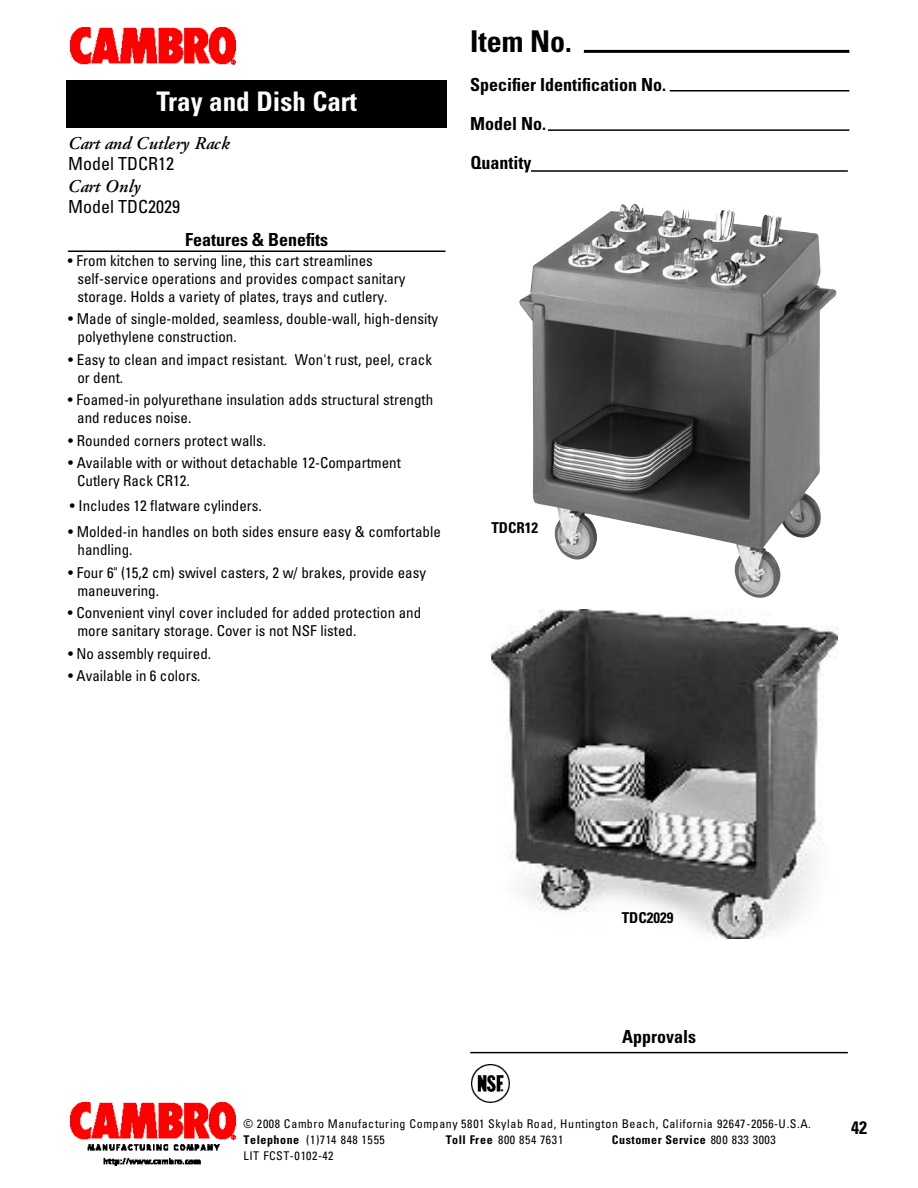
<style>
.page{position:relative;width:918px;height:1188px;background:#fff}
.page>*{position:absolute;margin:0;border:0;box-sizing:border-box;transform-origin:0 0}
.t1{font:700 condensed 30px "Univers";color:#000}
.t2{font:700 condensed 27px "Univers";color:#fff}
.t3{font:700 condensed 18px/39px "Univers";color:#000}
.t4{font:italic 600 18px "Adobe Garamond";letter-spacing:.005em;color:#000}
.t5{font:condensed 18px "Univers";color:#000}
.t6{font:condensed 15px/18px "Univers";color:#000}
.t7{font:700 condensed 15px "Univers";color:#000}
.t8{font:condensed 12px/16.2px "Univers";letter-spacing:.03em;color:#000}
.t9{font:700 condensed 12px "Univers";letter-spacing:.03em;color:#000}
.t10{font:condensed 12px "Univers";letter-spacing:.06em;color:#000}
.s1{font-weight:700}
.s2{font-weight:400}
</style>
<div class="page">
<img style="left:70px;top:27px;width:165px;height:38px">
<hr style="left:584px;top:50px;width:265px;height:3px;background:#000">
<hr style="left:670px;top:90px;width:179px;height:2px;background:#000">
<hr style="left:548px;top:129px;width:301px;height:2px;background:#000">
<hr style="left:531px;top:170px;width:317px;height:2px;background:#000">
<div style="left:66px;top:1101px;width:173px;height:67px;background:linear-gradient(to bottom,#fff,#fff)"></div>
<img style="left:70px;top:1103px;width:165px;height:63px">
<hr style="left:68px;top:250px;width:378px;height:2px;background:#000">
<div style="left:66px;top:80px;width:381px;height:48px;background:#000"></div>
<img style="left:471px;top:1064px;width:38px;height:38px">
<hr style="left:470px;top:1052px;width:378px;height:1px;background:#000">
<img style="left:491px;top:609px;width:347px;height:330px">
<img style="left:519px;top:203px;width:318px;height:395px">
<h2 class="t2" style="left:157px;top:84px;width:202px">Tray and Dish Cart</h2>
<p class="t4" style="left:68px;top:133px;width:163px">Cart and Cutlery Rack</p>
<p class="t5" style="left:68px;top:152px;width:107px">Model TDCR12</p>
<p class="t4" style="left:68px;top:176px;width:74px">Cart Only</p>
<p class="t5" style="left:68px;top:195px;width:113px">Model TDC2029</p>
<p class="t3" style="left:185px;top:220px;width:144px">Features &amp; Benefits</p>
<p class="t6" style="left:77px;top:251px;width:330px;text-indent:-10px">• From kitchen to serving line, this cart streamlines self-service operations and provides compact sanitary storage. Holds a variety of plates, trays and cutlery.</p>
<p class="t6" style="left:78px;top:310px;width:362px;text-indent:-9px">• Made of single-molded, seamless, double-wall, high-density polyethylene construction.</p>
<p class="t6" style="left:77px;top:350px;width:356px;text-indent:-9px">• Easy to clean and impact resistant. Won't rust, peel, crack or dent.</p>
<p class="t6" style="left:77px;top:391px;width:357px;text-indent:-9px">• Foamed-in polyurethane insulation adds structural strength and reduces noise.</p>
<p class="t6" style="left:68px;top:431px;width:199px">• Rounded corners protect walls.</p>
<p class="t6" style="left:77px;top:454px;width:325px;text-indent:-9px">• Available with or without detachable 12-Compartment<br>Cutlery Rack CR12.</p>
<p class="t6" style="left:78px;top:523px;width:365px;text-indent:-10px">• Molded-in handles on both sides ensure easy &amp; comfortable handling.</p>
<p class="t6" style="left:77px;top:563px;width:350px;text-indent:-9px">• Four 6" (15,2 cm) swivel casters, 2 w/ brakes, provide easy maneuvering.</p>
<p class="t6" style="left:77px;top:604px;width:345px;text-indent:-10px">• Convenient vinyl cover included for added protection and more sanitary storage. Cover is not NSF listed.</p>
<p class="t6" style="left:68px;top:644px;width:145px">• No assembly required.</p>
<p class="t6" style="left:68px;top:667px;width:134px">• Available in 6 colors.</p>
<p class="t6" style="left:70px;top:496px;width:193px">• Includes 12 flatware cylinders.</p>
<h1 class="t1" style="left:470px;top:23px;width:103px">Item No.</h1>
<p class="t3" style="left:470px;top:65px;width:198px">Specifier Identification No.<br>Model No.<br>Quantity</p>
<p class="t7" style="left:491px;top:518px;width:48px">TDCR12</p>
<p class="t7" style="left:622px;top:908px;width:53px">TDC2029</p>
<p class="t3" style="left:622px;top:1017px;width:75px">Approvals</p>
<p class="t8" style="left:244px;top:1115px;width:569px">© 2008 Cambro Manufacturing Company 5801 Skylab Road, Huntington Beach, California 92647-2056-U.S.A.<br><span class="s1">Telephone</span> (1)714 848 1555</p>
<p class="t10" style="left:446px;top:1132px;width:119px"><span class="s1">Toll Free</span> 800 854 7631</p>
<p class="t9" style="left:612px;top:1132px;width:165px">Customer Service <span class="s2">800 833 3003</span></p>
<p class="t8" style="left:243px;top:1147px;width:92px">LIT FCST-0102-42</p>
<p class="t3" style="left:851px;top:1108px;width:17px">42</p>
</div>
